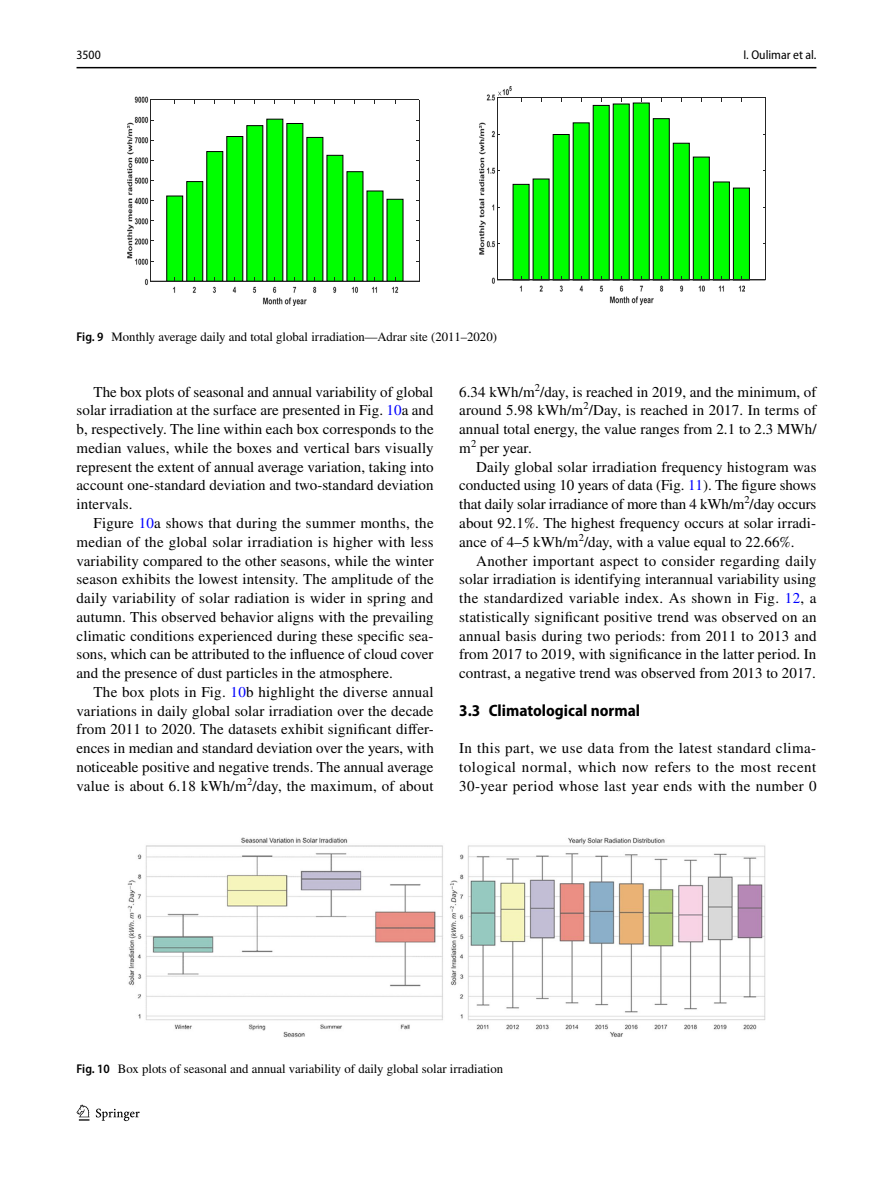
<style>
.page{position:relative;width:893px;height:1187px;background:#fff}
.page>*{position:absolute;margin:0;border:0;box-sizing:border-box;transform-origin:0 0}
.t1{font:700 semi-condensed 16.5px "Myriad Pro";color:#000}
.t2{font:15px/18.8px "STIX";letter-spacing:.005em;color:#000;text-align:justify}
.t3{font:12.75px "STIX";color:#000}
.t4{font:semi-condensed 12.75px "Myriad Pro";color:#000}
.s1{font-family:"Myriad Pro";font-weight:600;font-stretch:semi-condensed}
.s2{color:#00f}
</style>
<div class="page">
<hr style="left:77px;top:67px;width:739px;height:1px;background:#000">
<svg style="left:77px;top:1104px;width:12px;height:16px"></svg>
<svg style="left:96px;top:1108px;width:44px;height:12px"></svg>
<img style="left:127px;top:87px;width:618px;height:218px">
<hr style="left:151px;top:281px;width:268px;height:1px;background:#262626">
<hr style="left:151px;top:100px;width:268px;height:1px;background:#262626">
<svg style="left:166px;top:119px;width:237px;height:162px"></svg>
<hr style="left:151px;top:100px;width:1px;height:181px;background:#262626">
<hr style="left:419px;top:100px;width:1px;height:181px;background:#262626">
<hr style="left:497px;top:280px;width:268px;height:1px;background:#262626">
<hr style="left:497px;top:98px;width:268px;height:1px;background:#262626">
<svg style="left:513px;top:98px;width:237px;height:182px"></svg>
<hr style="left:497px;top:98px;width:1px;height:182px;background:#262626">
<hr style="left:765px;top:98px;width:1px;height:182px;background:#262626">
<svg style="left:497px;top:92px;width:4px;height:7px"></svg>
<img style="left:128px;top:837px;width:637px;height:200px">
<p class="t4" style="left:77px;top:48px;width:26px">3500</p>
<p class="t4" style="left:743px;top:48px;width:75px">I. Oulimar et al.</p>
<p class="t3" style="left:77px;top:327px;width:422px"><span class="s1">Fig. 9</span> Monthly average daily and total global irradiation—Adrar site (2011–2020)</p>
<p class="t2" style="left:77px;top:383px;width:359px;text-indent:17px">The box plots of seasonal and annual variability of global solar irradiation at the surface are presented in Fig. <span class="s2">10</span>a and b, respectively. The line within each box corresponds to the median values, while the boxes and vertical bars visually represent the extent of annual average variation, taking into account one-standard deviation and two-standard deviation intervals.</p>
<p class="t2" style="left:77px;top:514px;width:359px;text-indent:17px">Figure <span class="s2">10</span>a shows that during the summer months, the median of the global solar irradiation is higher with less variability compared to the other seasons, while the winter season exhibits the lowest intensity. The amplitude of the daily variability of solar radiation is wider in spring and autumn. This observed behavior aligns with the prevailing climatic conditions experienced during these specific sea&shy;sons, which can be attributed to the influence of cloud cover and the presence of dust particles in the atmosphere.</p>
<p class="t2" style="left:77px;top:683px;width:359px;text-indent:17px">The box plots in Fig. <span class="s2">10</span>b highlight the diverse annual variations in daily global solar irradiation over the decade from 2011 to 2020. The datasets exhibit significant differ&shy;ences in median and standard deviation over the years, with noticeable positive and negative trends. The annual average value is about 6.18 kWh/m<sup>2</sup>/day, the maximum, of about</p>
<p class="t2" style="left:459px;top:383px;width:359px">6.34 kWh/m<sup>2</sup>/day, is reached in 2019, and the minimum, of around 5.98 kWh/m<sup>2</sup>/Day, is reached in 2017. In terms of annual total energy, the value ranges from 2.1 to 2.3 MWh/ m<sup>2</sup> per year.</p>
<p class="t2" style="left:459px;top:458px;width:359px;text-indent:17px">Daily global solar irradiation frequency histogram was conducted using 10 years of data (Fig. <span class="s2">11</span>). The figure shows that daily solar irradiance of more than 4 kWh/m<sup>2</sup>/day occurs about 92.1%. The highest frequency occurs at solar irradi&shy;ance of 4–5 kWh/m<sup>2</sup>/day, with a value equal to 22.66%.</p>
<p class="t2" style="left:459px;top:552px;width:359px;text-indent:17px">Another important aspect to consider regarding daily solar irradiation is identifying interannual variability using the standardized variable index. As shown in Fig. <span class="s2">12</span>, a statistically significant positive trend was observed on an annual basis during two periods: from 2011 to 2013 and from 2017 to 2019, with significance in the latter period. In contrast, a negative trend was observed from 2013 to 2017.</p>
<p class="t1" style="left:459px;top:700px;width:182px">3.3 Climatological normal</p>
<p class="t2" style="left:459px;top:739px;width:359px">In this part, we use data from the latest standard clima&shy;tological normal, which now refers to the most recent 30-year period whose last year ends with the number 0</p>
<p class="t3" style="left:77px;top:1059px;width:428px"><span class="s1">Fig. 10</span> Box plots of seasonal and annual variability of daily global solar irradiation</p>
</div>
